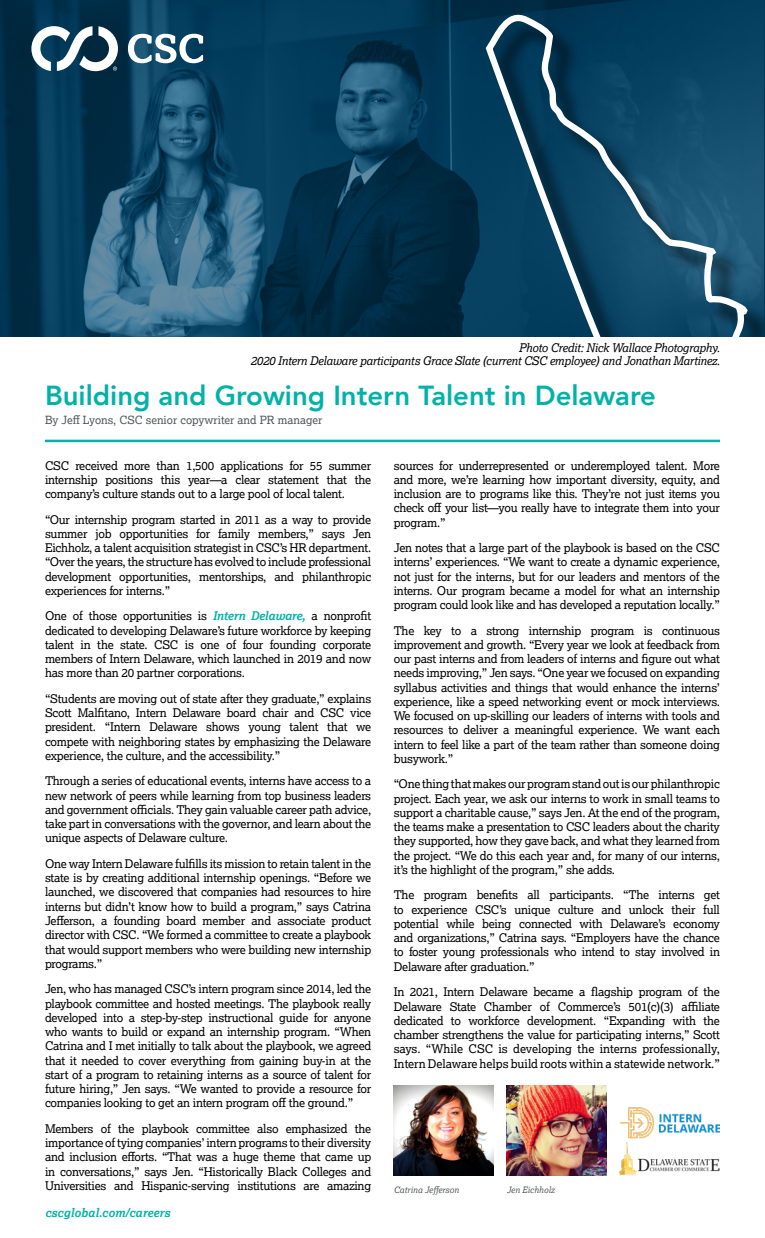
<style>
.page{position:relative;width:765px;height:1238px;background:#fff}
.page>*{position:absolute;margin:0;border:0;box-sizing:border-box;transform-origin:0 0}
.t1{font:800 27.5px "Avenir";color:#00b2a9}
.t2{font:11.88px/14.2px "Lexia";letter-spacing:-.02em;color:#000;text-align:justify}
.t3{font:italic 11.88px/12.5px "Lexia";letter-spacing:-.02em;color:#000;text-align:right}
.t4{font:italic 700 11.88px "Lexia";color:#00b2a9}
.t5{font:11.25px "Lexia";color:#54585a}
.t6{font:italic 8.75px "Lexia";color:#54585a}
.s1{font-weight:700;font-style:italic;color:#00b2a9}
</style>
<div class="page">
<hr style="left:45px;top:440px;width:675px;height:2px;background:#00b2a9">
<img style="left:620px;top:1107px;width:100px;height:31px">
<img style="left:507px;top:1085px;width:100px;height:90px">
<img style="left:394px;top:1085px;width:100px;height:90px">
<svg style="left:0;top:0;width:765px;height:337px"></svg>
<svg style="left:128px;top:34px;width:75px;height:29px"></svg>
<svg style="left:31px;top:26px;width:87px;height:45px"></svg>
<div style="left:489px;top:18px;width:276px;height:380px;background:#000;opacity:.75"></div>
<svg style="left:482px;top:10px;width:271px;height:327px"></svg>
<div style="left:0;top:337px;width:765px;height:69px;background:#fff"></div>
<img style="left:620px;top:1142px;width:100px;height:33px">
<p class="t3" style="left:250px;top:341px;width:471px">Photo Credit: Nick Wallace Photography.<br>2020 Intern Delaware participants Grace Slate (current CSC employee) and Jonathan Martinez.</p>
<h1 class="t1" style="left:45px;top:374px;width:613px">Building and Growing Intern Talent in Delaware</h1>
<p class="t5" style="left:45px;top:412px;width:279px">By Jeff Lyons, CSC senior copywriter and PR manager</p>
<p class="t2" style="left:45px;top:458px;width:328px">CSC received more than 1,500 applications for 55 summer internship positions this year—a clear statement that the company’s culture stands out to a large pool of local talent.</p>
<p class="t2" style="left:45px;top:512px;width:328px">“Our internship program started in 2011 as a way to provide summer job opportunities for family members,” says Jen Eichholz, a talent acquisition strategist in CSC’s HR department. “Over the years, the structure has evolved to include professional development opportunities, mentorships, and philanthropic experiences for interns.”</p>
<p class="t2" style="left:45px;top:608px;width:328px">One of those opportunities is <span class="s1">Intern Delaware,</span> a nonprofit dedicated to developing Delaware’s future workforce by keeping talent in the state. CSC is one of four founding corporate members of Intern Delaware, which launched in 2019 and now has more than 20 partner corporations.</p>
<p class="t2" style="left:45px;top:691px;width:328px">“Students are moving out of state after they graduate,” explains Scott Malfitano, Intern Delaware board chair and CSC vice president. “Intern Delaware shows young talent that we compete with neighboring states by emphasizing the Delaware experience, the culture, and the accessibility.”</p>
<p class="t2" style="left:45px;top:773px;width:328px">Through a series of educational events, interns have access to a new network of peers while learning from top business leaders and government officials. They gain valuable career path advice, take part in conversations with the governor, and learn about the unique aspects of Delaware culture.</p>
<p class="t2" style="left:45px;top:856px;width:328px">One way Intern Delaware fulfills its mission to retain talent in the state is by creating additional internship openings. “Before we launched, we discovered that companies had resources to hire interns but didn’t know how to build a program,” says Catrina Jefferson, a founding board member and associate product director with CSC. “We formed a committee to create a playbook that would support members who were building new internship programs.”</p>
<p class="t2" style="left:45px;top:981px;width:328px">Jen, who has managed CSC’s intern program since 2014, led the playbook committee and hosted meetings. The playbook really developed into a step-by-step instructional guide for anyone who wants to build or expand an internship program. “When Catrina and I met initially to talk about the playbook, we agreed that it needed to cover everything from gaining buy-in at the start of a program to retaining interns as a source of talent for future hiring,” Jen says. “We wanted to provide a resource for companies looking to get an intern program off the ground.”</p>
<p class="t2" style="left:45px;top:1121px;width:328px">Members of the playbook committee also emphasized the importance of tying companies’ intern programs to their diversity and inclusion efforts. “That was a huge theme that came up in conversations,” says Jen. “Historically Black Colleges and Universities and Hispanic-serving institutions are amazing</p>
<p class="t4" style="left:45px;top:1205px;width:127px">cscglobal.com/careers</p>
<p class="t2" style="left:394px;top:458px;width:328px">sources for underrepresented or underemployed talent. More and more, we’re learning how important diversity, equity, and inclusion are to programs like this. They’re not just items you check off your list—you really have to integrate them into your program.”</p>
<p class="t2" style="left:394px;top:540px;width:328px">Jen notes that a large part of the playbook is based on the CSC interns’ experiences. “We want to create a dynamic experience, not just for the interns, but for our leaders and mentors of the interns. Our program became a model for what an internship program could look like and has developed a reputation locally.”</p>
<p class="t2" style="left:394px;top:623px;width:328px">The key to a strong internship program is continuous improvement and growth. “Every year we look at feedback from our past interns and from leaders of interns and figure out what needs improving,” Jen says. “One year we focused on expanding syllabus activities and things that would enhance the interns’ experience, like a speed networking event or mock interviews.<br>We focused on up-skilling our leaders of interns with tools and resources to deliver a meaningful experience. We want each intern to feel like a part of the team rather than someone doing busywork.”</p>
<p class="t2" style="left:394px;top:776px;width:328px">“One thing that makes our program stand out is our philanthropic project. Each year, we ask our interns to work in small teams to support a charitable cause,” says Jen. At the end of the program, the teams make a presentation to CSC leaders about the charity they supported, how they gave back, and what they learned from the project. “We do this each year and, for many of our interns, it’s the highlight of the program,” she adds.</p>
<p class="t2" style="left:394px;top:887px;width:328px">The program benefits all participants. “The interns get to experience CSC’s unique culture and unlock their full potential while being connected with Delaware’s economy and organizations,” Catrina says. “Employers have the chance to foster young professionals who intend to stay involved in Delaware after graduation.”</p>
<p class="t2" style="left:394px;top:984px;width:328px">In 2021, Intern Delaware became a flagship program of the Delaware State Chamber of Commerce’s 501(c)(3) affiliate dedicated to workforce development. “Expanding with the chamber strengthens the value for participating interns,” Scott says. “While CSC is developing the interns professionally, Intern Delaware helps build roots within a statewide network.”</p>
<p class="t6" style="left:394px;top:1184px;width:67px">Catrina Jefferson</p>
<p class="t6" style="left:507px;top:1184px;width:49px">Jen Eichholz</p>
</div>
